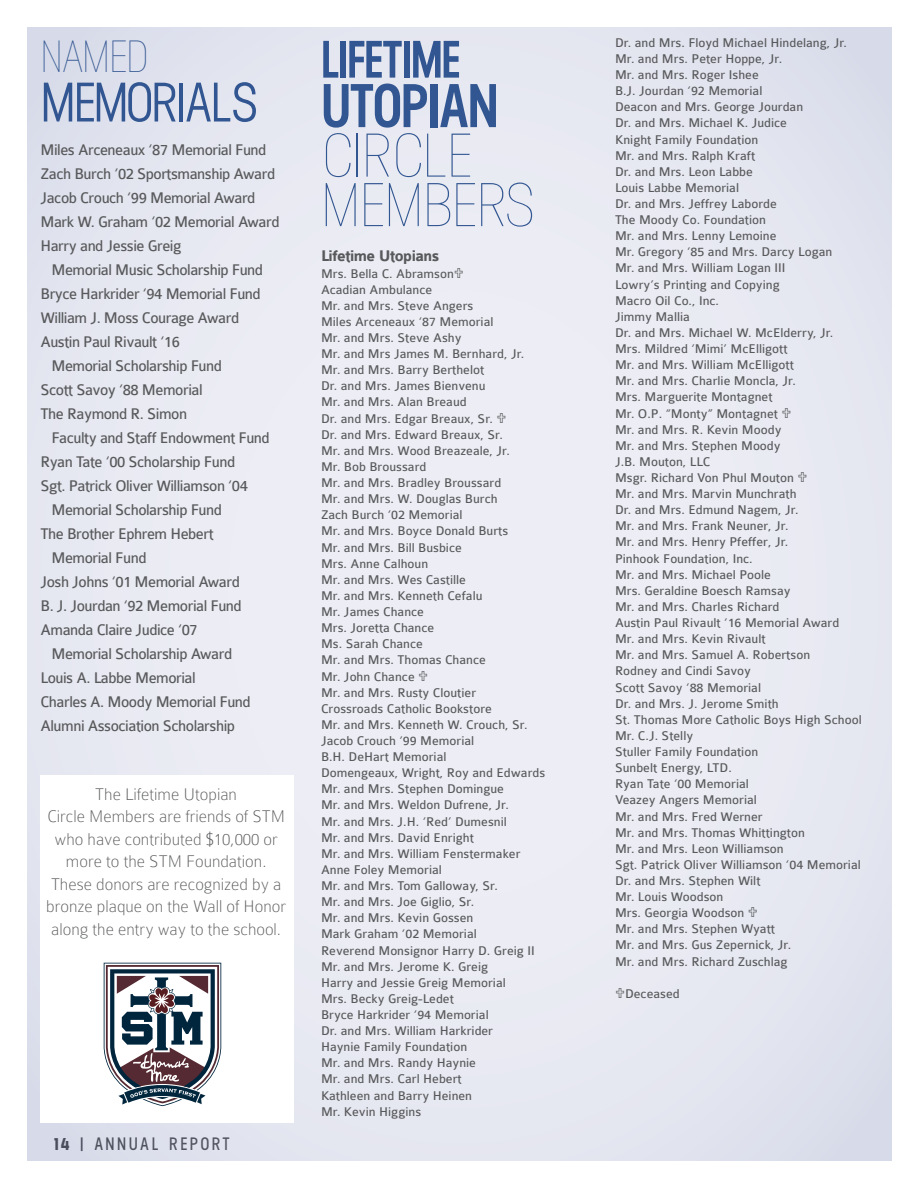
<style>
.page{position:relative;width:918px;height:1188px;background:#fff}
.page>*{position:absolute;margin:0;border:0;box-sizing:border-box;transform-origin:0 0}
.t1{font:300 61.5px/49.5px "Neusa";letter-spacing:-.02em;color:#325691}
.t2{font:600 61.5px "Neusa";letter-spacing:-.035em;color:#325691}
.t3{font:500 55.5px "Neusa";letter-spacing:-.045em;color:#325691}
.t4{font:600 52.5px "Neusa";letter-spacing:-.03em;color:#325691}
.t5{font:300 45px "Neusa";letter-spacing:-.04em;color:#325691}
.t6{font:100 18px/22.5px "Colaborate";color:#58595b;text-align:center}
.t7{font:600 18px "Neusa";letter-spacing:.13em;color:#000}
.t8{font:16.5px/24px "Colaborate";letter-spacing:-.03em;color:#58595b}
.t9{font:700 16.5px "Colaborate";letter-spacing:-.03em;color:#58595b}
.t10{font:13.5px/16px "Colaborate";color:#58595b}
.s1{font-weight:700}
</style>
<div class="page">
<div style="left:27px;top:27px;width:865px;height:1134px;background:#e9eaf3"></div>
<div style="left:40px;top:775px;width:254px;height:348px;background:#fff"></div>
<svg style="left:104px;top:963px;width:117px;height:143px"></svg>
<h3 class="t5" style="left:40px;top:32px;width:110px">NAMED</h3>
<h2 class="t3" style="left:40px;top:68px;width:220px">MEMORIALS</h2>
<p class="t8" style="left:40px;top:138px;width:241px">Miles Arceneaux ‘87 Memorial Fund<br>Zach Burch ‘02 Sportsmanship Award<br>Jacob Crouch ‘99 Memorial Award<br>Mark W. Graham ‘02 Memorial Award<br>Harry and Jessie Greig</p>
<p class="t8" style="left:51px;top:258px;width:213px">Memorial Music Scholarship Fund</p>
<p class="t8" style="left:40px;top:282px;width:222px">Bryce Harkrider ‘94 Memorial Fund</p>
<p class="t8" style="left:40px;top:306px;width:200px">William J. Moss Courage Award</p>
<p class="t8" style="left:40px;top:330px;width:141px">Austin Paul Rivault ‘16</p>
<p class="t8" style="left:51px;top:354px;width:172px">Memorial Scholarship Fund</p>
<p class="t8" style="left:40px;top:378px;width:164px">Scott Savoy ‘88 Memorial</p>
<p class="t8" style="left:40px;top:402px;width:148px">The Raymond R. Simon</p>
<p class="t8" style="left:51px;top:426px;width:220px">Faculty and Staff Endowment Fund</p>
<p class="t8" style="left:40px;top:450px;width:196px">Ryan Tate ‘00 Scholarship Fund</p>
<p class="t8" style="left:40px;top:474px;width:209px">Sgt. Patrick Oliver Williamson ‘04</p>
<p class="t8" style="left:51px;top:498px;width:172px">Memorial Scholarship Fund</p>
<p class="t8" style="left:40px;top:522px;width:175px">The Brother Ephrem Hebert</p>
<p class="t8" style="left:51px;top:546px;width:97px">Memorial Fund</p>
<p class="t8" style="left:40px;top:570px;width:201px">Josh Johns ‘01 Memorial Award</p>
<p class="t8" style="left:40px;top:594px;width:203px">B. J. Jourdan ‘92 Memorial Fund</p>
<p class="t8" style="left:40px;top:618px;width:159px">Amanda Claire Judice ‘07</p>
<p class="t8" style="left:51px;top:642px;width:182px">Memorial Scholarship Award</p>
<p class="t8" style="left:40px;top:666px;width:157px">Louis A. Labbe Memorial</p>
<p class="t8" style="left:40px;top:690px;width:212px">Charles A. Moody Memorial Fund</p>
<p class="t8" style="left:40px;top:714px;width:196px">Alumni Association Scholarship</p>
<h3 class="t6" style="left:46px;top:783px;width:241px">The Lifetime Utopian<br>Circle Members are friends of STM who have contributed $10,000 or more to the STM Foundation.<br>These donors are recognized by a bronze plaque on the Wall of Honor along the entry way to the school.</h3>
<h3 class="t7" style="left:54px;top:1132px;width:178px"><span class="s1">14</span> | ANNUAL REPORT</h3>
<h3 class="t4" style="left:321px;top:24px;width:141px">LIFETIME</h3>
<h1 class="t2" style="left:321px;top:64px;width:179px">UTOPIAN</h1>
<h1 class="t1" style="left:321px;top:130px;width:216px">CIRCLE<br>MEMBERS</h1>
<p class="t9" style="left:321px;top:248px;width:120px">Lifetime Utopians</p>
<p class="t10" style="left:321px;top:265px;width:226px">Mrs. Bella C. Abramson<br>Acadian Ambulance<br>Mr. and Mrs. Steve Angers<br>Miles Arceneaux ‘87 Memorial<br>Mr. and Mrs. Steve Ashy<br>Mr. and Mrs James M. Bernhard, Jr.<br>Mr. and Mrs. Barry Berthelot<br>Dr. and Mrs. James Bienvenu<br>Mr. and Mrs. Alan Breaud<br>Dr. and Mrs. Edgar Breaux, Sr.<br>Dr. and Mrs. Edward Breaux, Sr.<br>Mr. and Mrs. Wood Breazeale, Jr.<br>Mr. Bob Broussard<br>Mr. and Mrs. Bradley Broussard<br>Mr. and Mrs. W. Douglas Burch<br>Zach Burch ‘02 Memorial<br>Mr. and Mrs. Boyce Donald Burts<br>Mr. and Mrs. Bill Busbice<br>Mrs. Anne Calhoun<br>Mr. and Mrs. Wes Castille<br>Mr. and Mrs. Kenneth Cefalu<br>Mr. James Chance<br>Mrs. Joretta Chance<br>Ms. Sarah Chance<br>Mr. and Mrs. Thomas Chance<br>Mr. John Chance<br>Mr. and Mrs. Rusty Cloutier<br>Crossroads Catholic Bookstore<br>Mr. and Mrs. Kenneth W. Crouch, Sr.<br>Jacob Crouch ‘99 Memorial<br>B.H. DeHart Memorial<br>Domengeaux, Wright, Roy and Edwards<br>Mr. and Mrs. Stephen Domingue<br>Mr. and Mrs. Weldon Dufrene, Jr.<br>Mr. and Mrs. J.H. ‘Red’ Dumesnil<br>Mr. and Mrs. David Enright<br>Mr. and Mrs. William Fenstermaker<br>Anne Foley Memorial<br>Mr. and Mrs. Tom Galloway, Sr.<br>Mr. and Mrs. Joe Giglio, Sr.<br>Mr. and Mrs. Kevin Gossen<br>Mark Graham ‘02 Memorial<br>Reverend Monsignor Harry D. Greig II<br>Mr. and Mrs. Jerome K. Greig<br>Harry and Jessie Greig Memorial<br>Mrs. Becky Greig-Ledet<br>Bryce Harkrider ‘94 Memorial<br>Dr. and Mrs. William Harkrider<br>Haynie Family Foundation<br>Mr. and Mrs. Randy Haynie<br>Mr. and Mrs. Carl Hebert<br>Kathleen and Barry Heinen<br>Mr. Kevin Higgins</p>
<p class="t10" style="left:615px;top:35px;width:248px">Dr. and Mrs. Floyd Michael Hindelang, Jr.<br>Mr. and Mrs. Peter Hoppe, Jr.<br>Mr. and Mrs. Roger Ishee<br>B.J. Jourdan ‘92 Memorial<br>Deacon and Mrs. George Jourdan<br>Dr. and Mrs. Michael K. Judice<br>Knight Family Foundation<br>Mr. and Mrs. Ralph Kraft<br>Dr. and Mrs. Leon Labbe<br>Louis Labbe Memorial<br>Dr. and Mrs. Jeffrey Laborde<br>The Moody Co. Foundation<br>Mr. and Mrs. Lenny Lemoine<br>Mr. Gregory ‘85 and Mrs. Darcy Logan<br>Mr. and Mrs. William Logan III<br>Lowry’s Printing and Copying<br>Macro Oil Co., Inc.<br>Jimmy Mallia<br>Dr. and Mrs. Michael W. McElderry, Jr.<br>Mrs. Mildred ‘Mimi’ McElligott<br>Mr. and Mrs. William McElligott<br>Mr. and Mrs. Charlie Moncla, Jr.<br>Mrs. Marguerite Montagnet<br>Mr. O.P. “Monty” Montagnet<br>Mr. and Mrs. R. Kevin Moody<br>Mr. and Mrs. Stephen Moody<br>J.B. Mouton, LLC<br>Msgr. Richard Von Phul Mouton<br>Mr. and Mrs. Marvin Munchrath<br>Dr. and Mrs. Edmund Nagem, Jr.<br>Mr. and Mrs. Frank Neuner, Jr.<br>Mr. and Mrs. Henry Pfeffer, Jr.<br>Pinhook Foundation, Inc.<br>Mr. and Mrs. Michael Poole<br>Mrs. Geraldine Boesch Ramsay<br>Mr. and Mrs. Charles Richard<br>Austin Paul Rivault ‘16 Memorial Award<br>Mr. and Mrs. Kevin Rivault<br>Mr. and Mrs. Samuel A. Robertson<br>Rodney and Cindi Savoy<br>Scott Savoy ‘88 Memorial<br>Dr. and Mrs. J. Jerome Smith<br>St. Thomas More Catholic Boys High School<br>Mr. C.J. Stelly<br>Stuller Family Foundation<br>Sunbelt Energy, LTD.<br>Ryan Tate ‘00 Memorial<br>Veazey Angers Memorial<br>Mr. and Mrs. Fred Werner<br>Mr. and Mrs. Thomas Whittington<br>Mr. and Mrs. Leon Williamson<br>Sgt. Patrick Oliver Williamson ‘04 Memorial<br>Dr. and Mrs. Stephen Wilt<br>Mr. Louis Woodson<br>Mrs. Georgia Woodson<br>Mr. and Mrs. Stephen Wyatt<br>Mr. and Mrs. Gus Zepernick, Jr.<br>Mr. and Mrs. Richard Zuschlag</p>
<p class="t10" style="left:625px;top:986px;width:56px">Deceased</p>
</div>
